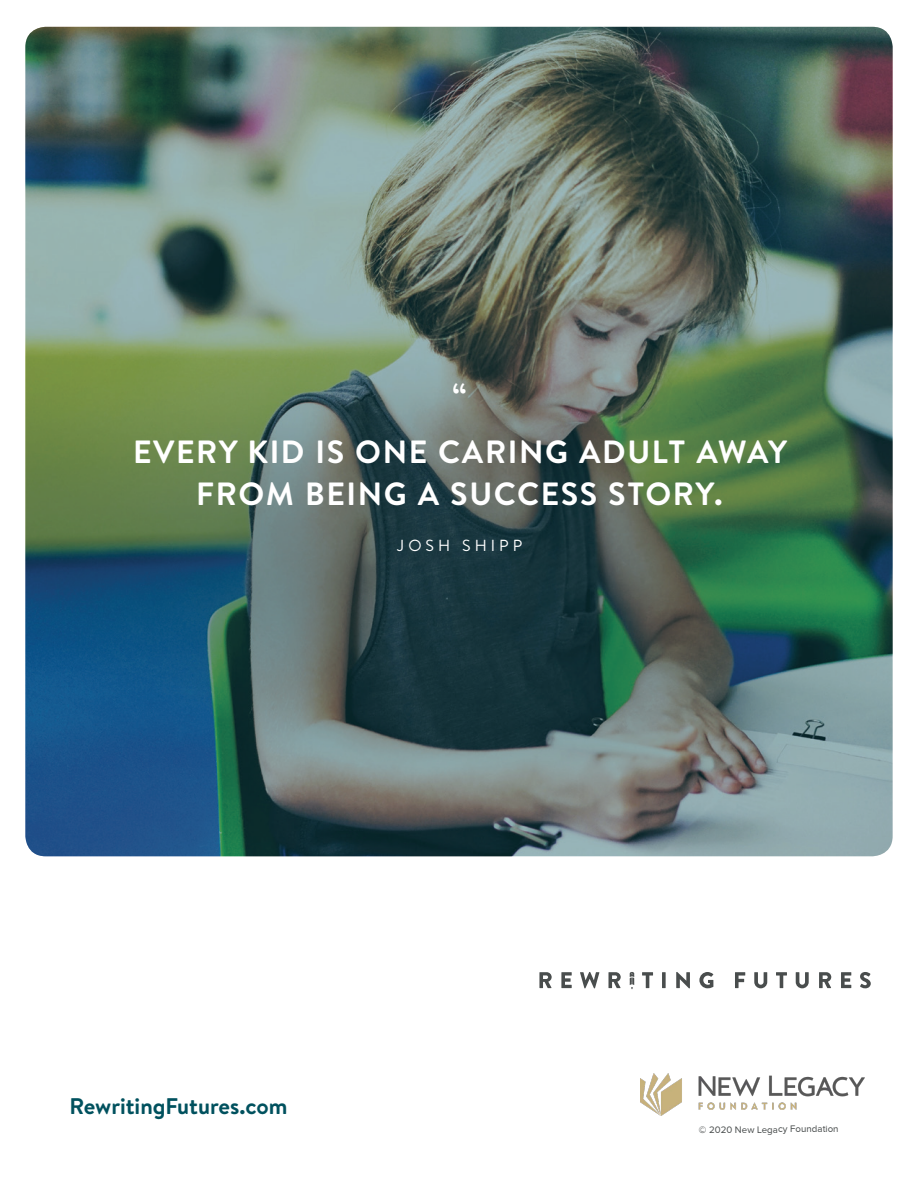
<style>
.page{position:relative;width:918px;height:1188px;background:#fff}
.page>*{position:absolute;margin:0;border:0;box-sizing:border-box;transform-origin:0 0}
.t1{font:700 32.1px/42.9px "Brandon Text";letter-spacing:.05em;color:#fff;text-align:center}
.t2{font:700 22.65px "Brandon Text";color:#00515e}
.t3{font:16.05px "Brandon Text";letter-spacing:.25em;color:#fff}
.t4{font:9.75px "Proxima Nova";letter-spacing:-.01em;color:#494d4d}
</style>
<div class="page">
<img style="left:25px;top:27px;width:868px;height:829px;border-radius:20px">
<svg style="left:539px;top:972px;width:13px;height:16px"></svg>
<svg style="left:561px;top:972px;width:11px;height:16px"></svg>
<svg style="left:580px;top:972px;width:19px;height:16px"></svg>
<svg style="left:609px;top:972px;width:12px;height:16px"></svg>
<svg style="left:642px;top:972px;width:11px;height:16px"></svg>
<svg style="left:662px;top:972px;width:4px;height:16px"></svg>
<svg style="left:676px;top:972px;width:14px;height:16px"></svg>
<svg style="left:699px;top:972px;width:14px;height:16px"></svg>
<svg style="left:735px;top:972px;width:10px;height:16px"></svg>
<svg style="left:754px;top:972px;width:13px;height:16px"></svg>
<svg style="left:776px;top:972px;width:11px;height:16px"></svg>
<svg style="left:796px;top:972px;width:13px;height:16px"></svg>
<svg style="left:819px;top:972px;width:12px;height:16px"></svg>
<svg style="left:841px;top:972px;width:10px;height:16px"></svg>
<svg style="left:860px;top:972px;width:11px;height:16px"></svg>
<svg style="left:630px;top:972px;width:4px;height:17px"></svg>
<img style="left:640px;top:1074px;width:224px;height:42px">
<p class="t1" style="left:452px;top:372px;width:16px">“</p>
<p class="t1" style="left:133px;top:429px;width:656px">EVERY KID IS ONE CARING ADULT AWAY<br>FROM BEING A SUCCESS STORY.</p>
<p class="t3" style="left:397px;top:535px;width:127px">JOSH SHIPP</p>
<p class="t2" style="left:70px;top:1090px;width:219px">RewritingFutures.com</p>
<p class="t4" style="left:699px;top:1124px;width:141px">© 2020 New Legacy Foundation</p>
</div>
